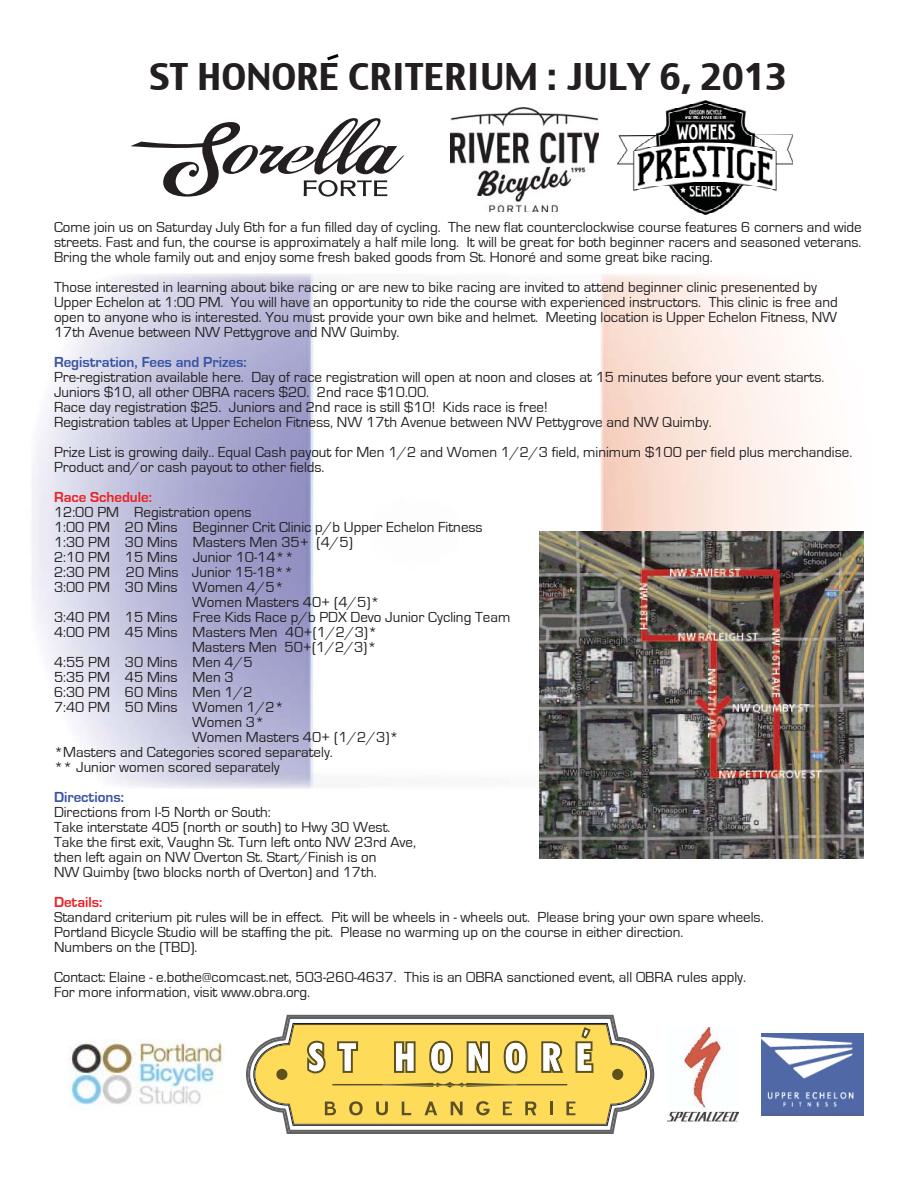
<style>
.page{position:relative;width:918px;height:1188px;background:#fff}
.page>*{position:absolute;margin:0;border:0;box-sizing:border-box;transform-origin:0 0}
.t1{font:36px "Charcoal CY";color:#231f20}
.t2{font:15px/15px "Eurostile";color:#231f20}
.t3{font:700 15px "Eurostile";color:#3953a4}
.t4{font:700 15px "Eurostile";color:#ed2024}
</style>
<div class="page">
<img style="left:32px;top:273px;width:778px;height:516px">
<img style="left:762px;top:1034px;width:102px;height:81px">
<img style="left:68px;top:1040px;width:155px;height:70px">
<img style="left:667px;top:1027px;width:71px;height:95px">
<svg style="left:246px;top:1015px;width:408px;height:119px"></svg>
<svg style="left:248px;top:1017px;width:404px;height:115px"></svg>
<svg style="left:253px;top:1023px;width:394px;height:103px;background:#e4ca6c"></svg>
<svg style="left:130px;top:118px;width:274px;height:79px"></svg>
<svg style="left:327px;top:54px;width:12px;height:6px"></svg>
<img style="left:540px;top:531px;width:324px;height:328px">
<img style="left:451px;top:108px;width:148px;height:104px">
<img style="left:617px;top:100px;width:176px;height:114px">
<h1 class="t1" style="left:149px;top:54px;width:639px">ST HONORE CRITERIUM : JULY 6, 2013</h1>
<p class="t2" style="left:54px;top:220px;width:809px;text-align:justify">Come join us on Saturday July 6th for a fun filled day of cycling. The new flat counterclockwise course features 6 corners and wide streets. Fast and fun, the course is approximately a half mile long. It will be great for both beginner racers and seasoned veterans.<br>Bring the whole family out and enjoy some fresh baked goods from St. Honoré and some great bike racing.</p>
<p class="t2" style="left:54px;top:280px;width:785px">Those interested in learning about bike racing or are new to bike racing are invited to attend beginner clinic presenented by Upper Echelon at 1:00 PM. You will have an opportunity to ride the course with experienced instructors. This clinic is free and open to anyone who is interested. You must provide your own bike and helmet. Meeting location is Upper Echelon Fitness, NW 17th Avenue between NW Pettygrove and NW Quimby.</p>
<p class="t3" style="left:54px;top:355px;width:194px">Registration, Fees and Prizes:</p>
<p class="t2" style="left:54px;top:370px;width:772px">Pre-registration available here. Day of race registration will open at noon and closes at 15 minutes before your event starts.<br>Juniors $10, all other OBRA racers $20. 2nd race $10.00.<br>Race day registration $25. Juniors and 2nd race is still $10! Kids race is free!<br>Registration tables at Upper Echelon Fitness, NW 17th Avenue between NW Pettygrove and NW Quimby.</p>
<p class="t2" style="left:54px;top:445px;width:800px">Prize List is growing daily.. Equal Cash payout for Men 1/2 and Women 1/2/3 field, minimum $100 per field plus merchandise.<br>Product and/or cash payout to other fields.</p>
<p class="t4" style="left:54px;top:490px;width:100px">Race Schedule:</p>
<p class="t2" style="left:54px;top:505px;width:199px">12:00 PM Registration opens</p>
<p class="t2" style="left:54px;top:520px;width:430px">1:00 PM 20 Mins Beginner Crit Clinic p/b Upper Echelon Fitness</p>
<p class="t2" style="left:54px;top:535px;width:300px">1:30 PM 30 Mins Masters Men 35+ (4/5)</p>
<p class="t2" style="left:54px;top:550px;width:242px">2:10 PM 15 Mins Junior 10-14**</p>
<p class="t2" style="left:54px;top:565px;width:241px">2:30 PM 20 Mins Junior 15-18**</p>
<p class="t2" style="left:54px;top:580px;width:231px">3:00 PM 30 Mins Women 4/5*</p>
<p class="t2" style="left:192px;top:595px;width:189px">Women Masters 40+ (4/5)*</p>
<p class="t2" style="left:54px;top:610px;width:458px">3:40 PM 15 Mins Free Kids Race p/b PDX Devo Junior Cycling Team</p>
<p class="t2" style="left:54px;top:625px;width:325px">4:00 PM 45 Mins Masters Men 40+(1/2/3)*</p>
<p class="t2" style="left:192px;top:640px;width:186px">Masters Men 50+(1/2/3)*</p>
<p class="t2" style="left:54px;top:655px;width:200px">4:55 PM 30 Mins Men 4/5</p>
<p class="t2" style="left:54px;top:670px;width:181px">5:35 PM 45 Mins Men 3</p>
<p class="t2" style="left:54px;top:685px;width:200px">6:30 PM 60 Mins Men 1/2</p>
<p class="t2" style="left:54px;top:700px;width:231px">7:40 PM 50 Mins Women 1/2*</p>
<p class="t2" style="left:192px;top:715px;width:74px">Women 3*</p>
<p class="t2" style="left:192px;top:730px;width:208px">Women Masters 40+ (1/2/3)*</p>
<p class="t2" style="left:54px;top:745px;width:280px">*Masters and Categories scored separately.</p>
<p class="t2" style="left:54px;top:760px;width:227px">** Junior women scored separately</p>
<p class="t3" style="left:54px;top:790px;width:72px">Directions:</p>
<p class="t2" style="left:54px;top:805px;width:364px">Directions from I-5 North or South:<br>Take interstate 405 (north or south) to Hwy 30 West.<br>Take the first exit, Vaughn St. Turn left onto NW 23rd Ave, then left again on NW Overton St. Start/Finish is on<br>NW Quimby (two blocks north of Overton) and 17th.</p>
<p class="t4" style="left:54px;top:895px;width:50px">Details:</p>
<p class="t2" style="left:54px;top:910px;width:711px">Standard criterium pit rules will be in effect. Pit will be wheels in - wheels out. Please bring your own spare wheels.<br>Portland Bicycle Studio will be staffing the pit. Please no warming up on the course in either direction.<br>Numbers on the (TBD).</p>
<p class="t2" style="left:54px;top:970px;width:694px">Contact: Elaine - e.bothe@comcast.net, 503-260-4637. This is an OBRA sanctioned event, all OBRA rules apply.<br>For more information, visit www.obra.org.</p>
</div>
